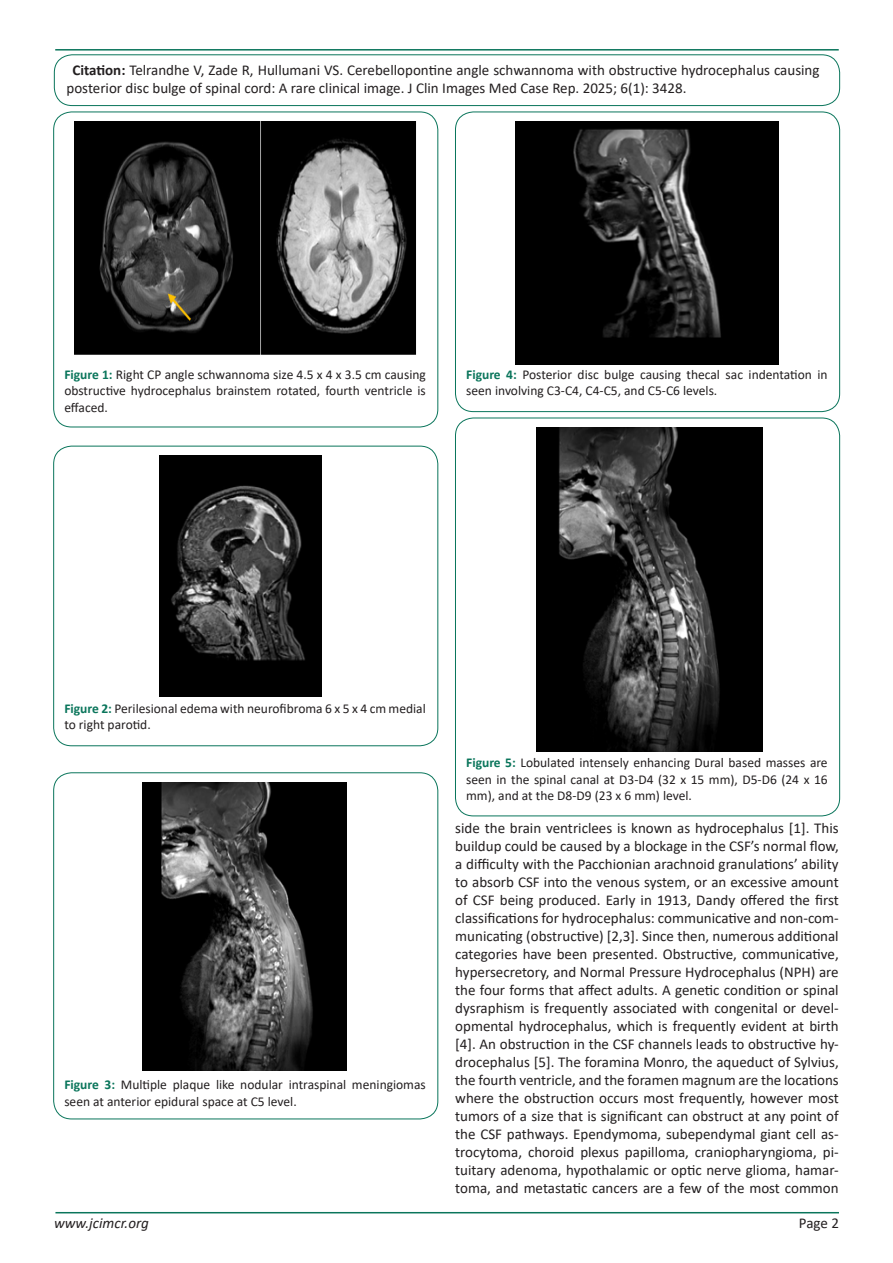
<style>
.page{position:relative;width:893px;height:1263px;background:#fff}
.page>*{position:absolute;margin:0;border:0;box-sizing:border-box;transform-origin:0 0}
.t1{font:15px/18px "Calibri";color:#231f20}
.t2{font:italic 15px "Calibri";color:#231f20}
.t3{font:13.5px/16.5px "Calibri";color:#231f20}
.s1{font-weight:700}
.s2{font-weight:700;color:#0a755b}
</style>
<div class="page">
<hr style="left:55px;top:1212px;width:784px;height:1px;background:#0a755b">
<hr style="left:55px;top:49px;width:784px;height:2px;background:#0a755b">
<div style="left:54px;top:55px;width:786px;height:51px;border:1px solid #0a755b;border-radius:18px"></div>
<div style="left:53px;top:112px;width:385px;height:315px;border:1px solid #0a755b;border-radius:18px"></div>
<img style="left:74px;top:121px;width:342px;height:234px">
<div style="left:53px;top:446px;width:385px;height:300px;border:1px solid #0a755b;border-radius:18px"></div>
<div style="left:53px;top:773px;width:385px;height:346px;border:1px solid #0a755b;border-radius:18px"></div>
<div style="left:455px;top:112px;width:385px;height:300px;border:1px solid #0a755b;border-radius:18px"></div>
<img style="left:160px;top:456px;width:161px;height:241px">
<img style="left:143px;top:782px;width:203px;height:288px">
<img style="left:515px;top:122px;width:263px;height:243px">
<img style="left:537px;top:428px;width:225px;height:324px">
<p class="t1" style="left:67px;top:61px;width:754px;text-indent:6px"><span class="s1">Citation:</span> Telrandhe V, Zade R, Hullumani VS. Cerebellopontine angle schwannoma with obstructive hydrocephalus causing posterior disc bulge of spinal cord: A rare clinical image. J Clin Images Med Case Rep. 2025; 6(1): 3428.</p>
<p class="t3" style="left:64px;top:366px;width:363px;text-align:justify"><span class="s2">Figure 1:</span> Right CP angle schwannoma size 4.5 x 4 x 3.5 cm causing obstructive hydrocephalus brainstem rotated, fourth ventricle is effaced.</p>
<p class="t3" style="left:466px;top:366px;width:363px"><span class="s2">Figure 4:</span> Posterior disc bulge causing thecal sac indentation in seen involving C3-C4, C4-C5, and C5-C6 levels.</p>
<p class="t3" style="left:64px;top:700px;width:363px"><span class="s2">Figure 2:</span> Perilesional edema with neurofibroma 6 x 5 x 4 cm medial to right parotid.</p>
<p class="t3" style="left:64px;top:1076px;width:363px"><span class="s2">Figure 3:</span> Multiple plaque like nodular intraspinal meningiomas seen at anterior epidural space at C5 level.</p>
<p class="t3" style="left:466px;top:754px;width:363px;text-align:justify"><span class="s2">Figure 5:</span> Lobulated intensely enhancing Dural based masses are seen in the spinal canal at D3-D4 (32 x 15 mm), D5-D6 (24 x 16 mm), and at the D8-D9 (23 x 6 mm) level.</p>
<p class="t1" style="left:455px;top:818px;width:385px;text-align:justify">side the brain ventriclees is known as hydrocephalus [1]. This buildup could be caused by a blockage in the CSF’s normal flow, a difficulty with the Pacchionian arachnoid granulations’ ability to absorb CSF into the venous system, or an excessive amount of CSF being produced. Early in 1913, Dandy offered the first classifications for hydrocephalus: communicative and non-com&shy;municating (obstructive) [2,3]. Since then, numerous additional categories have been presented. Obstructive, communicative, hypersecretory, and Normal Pressure Hydrocephalus (NPH) are the four forms that affect adults. A genetic condition or spinal dysraphism is frequently associated with congenital or devel&shy;opmental hydrocephalus, which is frequently evident at birth [4]. An obstruction in the CSF channels leads to obstructive hy&shy;drocephalus [5]. The foramina Monro, the aqueduct of Sylvius, the fourth ventricle, and the foramen magnum are the locations where the obstruction occurs most frequently, however most tumors of a size that is significant can obstruct at any point of the CSF pathways. Ependymoma, subependymal giant cell as&shy;trocytoma, choroid plexus papilloma, craniopharyngioma, pi&shy;tuitary adenoma, hypothalamic or optic nerve glioma, hamar&shy;toma, and metastatic cancers are a few of the most common</p>
<p class="t2" style="left:54px;top:1212px;width:96px">www.jcimcr.org</p>
<p class="t1" style="left:799px;top:1213px;width:42px">Page 2</p>
</div>
